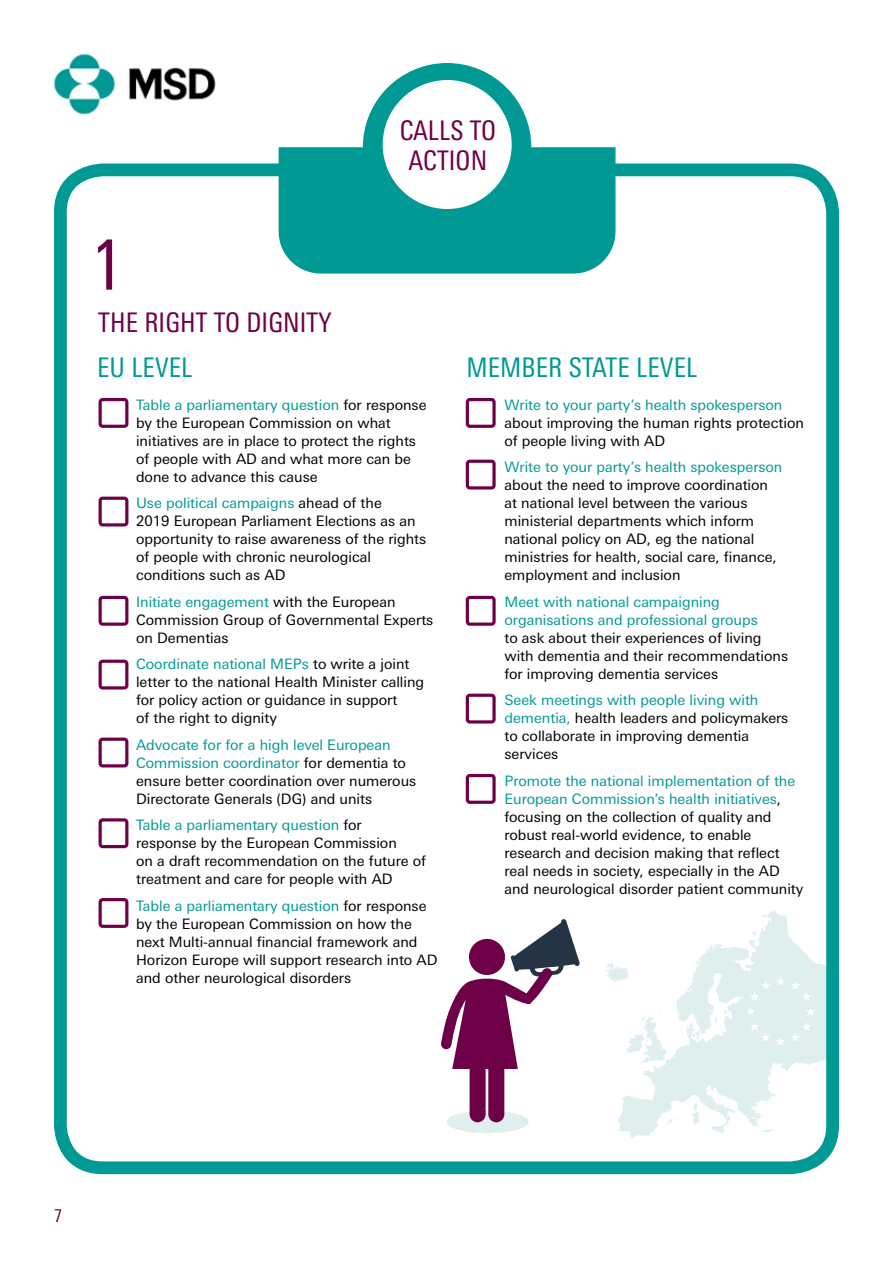
<style>
.page{position:relative;width:893px;height:1263px;background:#fff}
.page>*{position:absolute;margin:0;border:0;box-sizing:border-box;transform-origin:0 0}
.t1{font:condensed 70.5px "Linotype Univers";color:#6e0047}
.t2{font:condensed 27px/30px "Linotype Univers";letter-spacing:.005em;color:#6e0047;text-align:center}
.t3{font:condensed 27px "Linotype Univers";letter-spacing:.005em;color:#009994}
.t4{font:condensed 18px "Linotype Univers";color:#6e0047}
.t5{font:14.4px/18px "Linotype Univers Basic";color:#000}
.t6{font:14.4px/18px "Linotype Univers Basic";color:#009994}
.s1{color:#009994}
</style>
<div class="page">
<div style="left:446px;top:1110px;width:83px;height:23px;background:#dfefee;border-radius:50%"></div>
<svg style="left:618px;top:910px;width:207px;height:228px"></svg>
<svg style="left:605px;top:962px;width:24px;height:20px"></svg>
<svg style="left:711px;top:1124px;width:14px;height:9px"></svg>
<svg style="left:692px;top:1102px;width:7px;height:23px"></svg>
<svg style="left:762px;top:1128px;width:12px;height:4px"></svg>
<svg style="left:752px;top:931px;width:4px;height:5px"></svg>
<svg style="left:710px;top:1017px;width:7px;height:11px"></svg>
<svg style="left:724px;top:1009px;width:3px;height:6px"></svg>
<svg style="left:667px;top:1119px;width:9px;height:5px"></svg>
<svg style="left:626px;top:1008px;width:52px;height:55px"></svg>
<svg style="left:695px;top:1030px;width:7px;height:10px"></svg>
<svg style="left:692px;top:948px;width:16px;height:19px"></svg>
<div style="left:54px;top:163px;width:785px;height:1011px;border:13px solid #009994;border-radius:43px"></div>
<img style="left:54px;top:54px;width:162px;height:61px">
<svg style="left:279px;top:63px;width:336px;height:211px;fill:#009994"></svg>
<div style="left:383px;top:80px;width:129px;height:129px;background:#fff;border-radius:50%"></div>
<div style="left:99px;top:398px;width:29px;height:30px;border:3px solid #6e0047;border-radius:3px"></div>
<div style="left:99px;top:497px;width:29px;height:29px;border:3px solid #6e0047;border-radius:3px"></div>
<div style="left:99px;top:596px;width:29px;height:30px;border:3px solid #6e0047;border-radius:3px"></div>
<div style="left:99px;top:660px;width:29px;height:29px;border:3px solid #6e0047;border-radius:3px"></div>
<div style="left:99px;top:738px;width:29px;height:29px;border:3px solid #6e0047;border-radius:3px"></div>
<div style="left:99px;top:818px;width:29px;height:30px;border:3px solid #6e0047;border-radius:3px"></div>
<div style="left:99px;top:898px;width:29px;height:30px;border:3px solid #6e0047;border-radius:3px"></div>
<div style="left:466px;top:398px;width:30px;height:30px;border:3px solid #6e0047;border-radius:3px"></div>
<div style="left:466px;top:460px;width:30px;height:29px;border:3px solid #6e0047;border-radius:3px"></div>
<div style="left:466px;top:596px;width:30px;height:30px;border:3px solid #6e0047;border-radius:3px"></div>
<div style="left:466px;top:694px;width:30px;height:29px;border:3px solid #6e0047;border-radius:3px"></div>
<svg style="left:746px;top:980px;width:24px;height:36px"></svg>
<svg style="left:750px;top:1022px;width:20px;height:20px"></svg>
<svg style="left:776px;top:1022px;width:35px;height:43px;background:#e1f0ef"></svg>
<svg style="left:776px;top:977px;width:39px;height:39px;background:#e1f0ef"></svg>
<svg style="left:441px;top:919px;width:139px;height:203px"></svg>
<div style="left:466px;top:774px;width:30px;height:30px;border:3px solid #6e0047;border-radius:3px"></div>
<h1 class="t1" style="left:91px;top:224px;width:33px">1</h1>
<h2 class="t2" style="left:98px;top:307px;width:235px">THE RIGHT TO DIGNITY</h2>
<h2 class="t2" style="left:400px;top:116px;width:98px">CALLS TO<br>ACTION</h2>
<h2 class="t3" style="left:97px;top:352px;width:94px">EU LEVEL</h2>
<p class="t5" style="left:136px;top:396px;width:292px"><span class="s1">Table a parliamentary question</span> for response by the European Commission on what initiatives are in place to protect the rights of people with AD and what more can be done to advance this cause</p>
<p class="t5" style="left:136px;top:494px;width:292px"><span class="s1">Use political campaigns</span> ahead of the<br>2019 European Parliament Elections as an opportunity to raise awareness of the rights of people with chronic neurological conditions such as AD</p>
<p class="t5" style="left:136px;top:593px;width:299px"><span class="s1">Initiate engagement</span> with the European<br>Commission Group of Governmental Experts on Dementias</p>
<p class="t5" style="left:136px;top:655px;width:290px"><span class="s1">Coordinate national MEPs</span> to write a joint letter to the national Health Minister calling for policy action or guidance in support<br>of the right to dignity</p>
<p class="t5" style="left:136px;top:736px;width:282px"><span class="s1">Advocate for for a high level European Commission coordinator</span> for dementia to ensure better coordination over numerous Directorate Generals (DG) and units</p>
<p class="t5" style="left:136px;top:816px;width:292px"><span class="s1">Table a parliamentary question</span> for<br>response by the European Commission<br>on a draft recommendation on the future of treatment and care for people with AD</p>
<p class="t5" style="left:136px;top:897px;width:303px"><span class="s1">Table a parliamentary question</span> for response by the European Commission on how the next Multi-annual financial framework and Horizon Europe will support research into AD and other neurological disorders</p>
<h2 class="t3" style="left:466px;top:351px;width:230px">MEMBER STATE LEVEL</h2>
<p class="t6" style="left:504px;top:396px;width:279px">Write to your party’s health spokesperson</p>
<p class="t5" style="left:504px;top:414px;width:301px">about improving the human rights protection of people living with AD</p>
<p class="t6" style="left:504px;top:458px;width:279px">Write to your party’s health spokesperson</p>
<p class="t5" style="left:504px;top:476px;width:274px">about the need to improve coordination at national level between the various ministerial departments which inform national policy on AD, eg the national ministries for health, social care, finance, employment and inclusion</p>
<p class="t6" style="left:504px;top:593px;width:255px">Meet with national campaigning organisations and professional groups</p>
<p class="t5" style="left:504px;top:629px;width:285px">to ask about their experiences of living with dementia and their recommendations for improving dementia services</p>
<p class="t5" style="left:504px;top:691px;width:285px"><span class="s1">Seek meetings with people living with dementia,</span> health leaders and policymakers to collaborate in improving dementia services</p>
<p class="t5" style="left:504px;top:772px;width:301px"><span class="s1">Promote the national implementation of the European Commission’s health initiatives</span>, focusing on the collection of quality and robust real-world evidence, to enable research and decision making that reflect real needs in society, especially in the AD and neurological disorder patient community</p>
<p class="t4" style="left:54px;top:1205px;width:10px">7</p>
</div>
